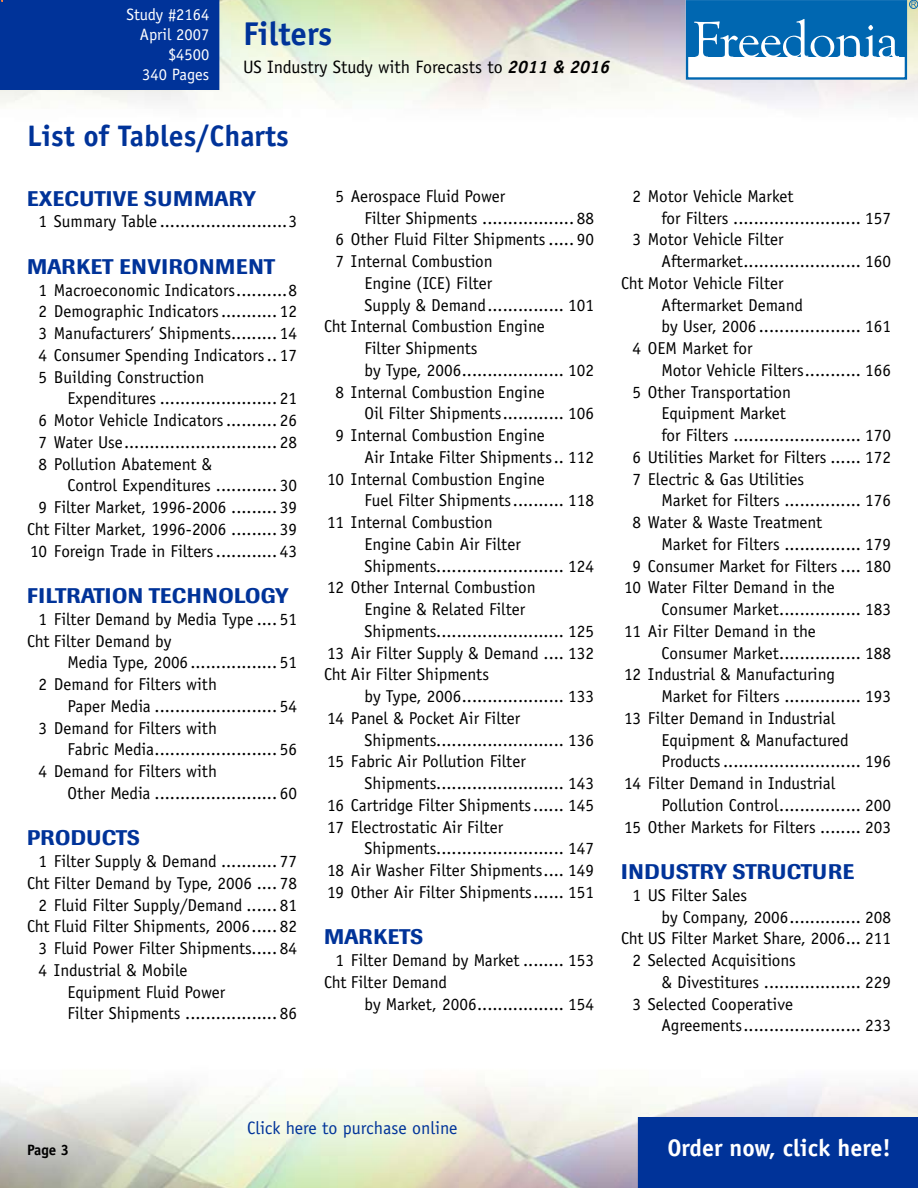
<style>
.page{position:relative;width:918px;height:1188px;background:#fff}
.page>*{position:absolute;margin:0;border:0;box-sizing:border-box;transform-origin:0 0}
.t1{font:700 33px "Officina Sans";color:#039}
.t2{font:700 29.7px "Officina Sans";color:#039}
.t3{font:700 24px "Officina Sans";color:#fff}
.t4{font:500 21px "Imago";letter-spacing:.02em;color:#039}
.t5{font:18px "Officina Sans";color:#000}
.t6{font:18px "Officina Sans";color:#039}
.t7{font:17.25px/21.8px "Officina Sans";color:#000}
.t8{font:16.5px/19.8px "Officina Sans";color:#fff;text-align:right}
.t9{font:700 15px "Officina Sans";color:#000}
.s1{font-weight:700;font-style:italic}
</style>
<div class="page">
<div style="left:638px;top:1117px;width:280px;height:71px;background:#039"></div>
<div style="left:686px;top:0;width:221px;height:80px;border:2px solid #0067b1"></div>
<div style="left:687px;top:1px;width:218px;height:56px;background:#0067b1"></div>
<svg style="left:694px;top:19px;width:205px;height:38px"></svg>
<div style="left:909px;top:0;width:9px;height:9px;border:1px solid #0067b1;border-radius:50%"></div>
<svg style="left:911px;top:2px;width:5px;height:5px"></svg>
<div style="left:0;top:0;width:219px;height:90px;background:#039"></div>
<p class="t8" style="left:126px;top:5px;width:84px">Study #2164<br>April 2007 $4500<br>340 Pages</p>
<h1 class="t1" style="left:243px;top:13px;width:91px">Filters</h1>
<p class="t5" style="left:243px;top:57px;width:369px">US Industry Study with Forecasts to <span class="s1">2011 &amp; 2016</span></p>
<h2 class="t2" style="left:27px;top:118px;width:263px">List of Tables/Charts</h2>
<p class="t4" style="left:27px;top:186px;width:230px">EXECUTIVE SUMMARY</p>
<p class="t7" style="left:39px;top:211px;width:260px">1 Summary Table .........................3</p>
<p class="t4" style="left:27px;top:254px;width:250px">MARKET ENVIRONMENT</p>
<p class="t7" style="left:39px;top:279px;width:260px;text-align:justify">1 Macroeconomic Indicators..........8<br>2 Demographic Indicators........... 12<br>3 Manufacturers’ Shipments......... 14<br>4 Consumer Spending Indicators.. 17<br>5 Building Construction</p>
<p class="t7" style="left:39px;top:388px;width:260px;text-align:justify;text-indent:29px">Expenditures ....................... 21<br>6 Motor Vehicle Indicators.......... 26<br>7 Water Use.............................. 28<br>8 Pollution Abatement &amp;</p>
<p class="t7" style="left:27px;top:475px;width:271px;text-align:right">Control Expenditures ............ 30<br>9 Filter Market, 1996-2006 ......... 39<br>Cht Filter Market, 1996-2006 ......... 39<br>10 Foreign Trade in Filters............ 43</p>
<p class="t4" style="left:27px;top:583px;width:42px">FILTRATION</p>
<p class="t4" style="left:149px;top:583px;width:142px">TECHNO LOGY</p>
<p class="t7" style="left:27px;top:608px;width:271px;text-indent:12px">1 Filter Demand by Media Type .... 51<br>Cht Filter Demand by</p>
<p class="t7" style="left:39px;top:652px;width:260px;text-indent:29px">Media Type, 2006................. 51<br>2 Demand for Filters with</p>
<p class="t7" style="left:39px;top:695px;width:260px;text-indent:29px">Paper Media ........................ 54<br>3 Demand for Filters with</p>
<p class="t7" style="left:39px;top:739px;width:260px;text-indent:29px">Fabric Media........................ 56<br>4 Demand for Filters with</p>
<p class="t7" style="left:68px;top:782px;width:231px">Other Media ........................ 60</p>
<p class="t4" style="left:27px;top:825px;width:74px">PRODUCT</p>
<p class="t4" style="left:127px;top:825px;width:15px">S</p>
<p class="t7" style="left:39px;top:850px;width:260px">1 Filter Supply &amp; Demand ........... 77</p>
<p class="t7" style="left:27px;top:872px;width:271px">Cht Filter Demand by Type, 2006 .... 78</p>
<p class="t7" style="left:39px;top:894px;width:260px">2 Fluid Filter Supply/Demand ...... 81</p>
<p class="t7" style="left:27px;top:916px;width:271px">Cht Fluid Filter Shipments, 2006..... 82</p>
<p class="t7" style="left:39px;top:937px;width:260px">3 Fluid Power Filter Shipments..... 84</p>
<p class="t7" style="left:39px;top:959px;width:150px">4 Industrial &amp; Mobile</p>
<p class="t7" style="left:68px;top:981px;width:159px">Equipment Fluid Power</p>
<p class="t7" style="left:68px;top:1003px;width:231px">Filter Shipments .................. 86</p>
<p class="t7" style="left:336px;top:185px;width:171px">5 Aerospace Fluid Power</p>
<p class="t7" style="left:364px;top:207px;width:231px">Filter Shipments .................. 88</p>
<p class="t7" style="left:336px;top:229px;width:260px">6 Other Fluid Filter Shipments ..... 90</p>
<p class="t7" style="left:336px;top:251px;width:159px">7 Internal Combustion</p>
<p class="t7" style="left:365px;top:272px;width:129px">Engine (ICE) Filter</p>
<p class="t7" style="left:365px;top:294px;width:231px">Supply &amp; Demand............... 101</p>
<p class="t7" style="left:324px;top:316px;width:222px">Cht Internal Combustion Engine</p>
<p class="t7" style="left:365px;top:338px;width:115px">Filter Shipments</p>
<p class="t7" style="left:365px;top:359px;width:231px">by Type, 2006.................... 102</p>
<p class="t7" style="left:336px;top:381px;width:211px">8 Internal Combustion Engine</p>
<p class="t7" style="left:365px;top:403px;width:231px">Oil Filter Shipments............ 106</p>
<p class="t7" style="left:336px;top:425px;width:211px">9 Internal Combustion Engine</p>
<p class="t7" style="left:365px;top:446px;width:231px">Air Intake Filter Shipments.. 112</p>
<p class="t7" style="left:327px;top:468px;width:219px">10 Internal Combustion Engine</p>
<p class="t7" style="left:365px;top:490px;width:231px">Fuel Filter Shipments.......... 118</p>
<p class="t7" style="left:327px;top:512px;width:167px">11 Internal Combustion</p>
<p class="t7" style="left:365px;top:533px;width:158px">Engine Cabin Air Filter</p>
<p class="t7" style="left:365px;top:555px;width:231px">Shipments......................... 124</p>
<p class="t7" style="left:327px;top:577px;width:210px">12 Other Internal Combustion</p>
<p class="t7" style="left:365px;top:599px;width:162px">Engine &amp; Related Filter</p>
<p class="t7" style="left:365px;top:620px;width:231px">Shipments......................... 125</p>
<p class="t7" style="left:327px;top:642px;width:268px">13 Air Filter Supply &amp; Demand .... 132</p>
<p class="t7" style="left:324px;top:664px;width:167px">Cht Air Filter Shipments</p>
<p class="t7" style="left:365px;top:686px;width:231px">by Type, 2006.................... 133</p>
<p class="t7" style="left:327px;top:707px;width:195px">14 Panel &amp; Pocket Air Filter</p>
<p class="t7" style="left:365px;top:729px;width:231px">Shipments......................... 136</p>
<p class="t7" style="left:327px;top:751px;width:200px">15 Fabric Air Pollution Filter</p>
<p class="t7" style="left:365px;top:773px;width:231px">Shipments......................... 143</p>
<p class="t7" style="left:327px;top:794px;width:268px">16 Cartridge Filter Shipments...... 145</p>
<p class="t7" style="left:327px;top:816px;width:178px">17 Electrostatic Air Filter</p>
<p class="t7" style="left:365px;top:838px;width:231px">Shipments......................... 147</p>
<p class="t7" style="left:327px;top:860px;width:268px">18 Air Washer Filter Shipments.... 149</p>
<p class="t7" style="left:327px;top:881px;width:268px">19 Other Air Filter Shipments...... 151</p>
<p class="t4" style="left:324px;top:924px;width:17px">MARK</p>
<p class="t4" style="left:388px;top:924px;width:37px">ETS</p>
<p class="t7" style="left:324px;top:950px;width:271px;text-indent:12px">1 Filter Demand by Market ........ 153<br>Cht Filter Demand</p>
<p class="t7" style="left:365px;top:993px;width:231px">by Market, 2006................. 154</p>
<p class="t7" style="left:633px;top:185px;width:162px">2 Motor Vehicle Market</p>
<p class="t7" style="left:661px;top:207px;width:231px">for Filters ......................... 157</p>
<p class="t7" style="left:633px;top:229px;width:152px">3 Motor Vehicle Filter</p>
<p class="t7" style="left:662px;top:251px;width:231px">Aftermarket....................... 160</p>
<p class="t7" style="left:621px;top:272px;width:164px">Cht Motor Vehicle Filter</p>
<p class="t7" style="left:662px;top:294px;width:143px">Aftermarket Demand</p>
<p class="t7" style="left:662px;top:316px;width:231px">by User, 2006 .................... 161</p>
<p class="t7" style="left:633px;top:338px;width:121px">4 OEM Market for</p>
<p class="t7" style="left:662px;top:359px;width:231px">Motor Vehicle Filters........... 166</p>
<p class="t7" style="left:633px;top:381px;width:160px">5 Other Transportation</p>
<p class="t7" style="left:662px;top:403px;width:126px">Equipment Market</p>
<p class="t7" style="left:662px;top:425px;width:231px">for Filters ......................... 170</p>
<p class="t7" style="left:633px;top:446px;width:260px">6 Utilities Market for Filters ...... 172</p>
<p class="t7" style="left:633px;top:468px;width:173px">7 Electric &amp; Gas Utilities</p>
<p class="t7" style="left:662px;top:490px;width:231px">Market for Filters ............... 176</p>
<p class="t7" style="left:633px;top:512px;width:191px">8 Water &amp; Waste Treatment</p>
<p class="t7" style="left:662px;top:533px;width:231px">Market for Filters ............... 179</p>
<p class="t7" style="left:633px;top:555px;width:260px">9 Consumer Market for Filters .... 180</p>
<p class="t7" style="left:624px;top:577px;width:212px">10 Water Filter Demand in the</p>
<p class="t7" style="left:662px;top:599px;width:231px">Consumer Market................ 183</p>
<p class="t7" style="left:624px;top:620px;width:193px">11 Air Filter Demand in the</p>
<p class="t7" style="left:662px;top:642px;width:231px">Consumer Market................ 188</p>
<p class="t7" style="left:624px;top:664px;width:212px">12 Industrial &amp; Manufacturing</p>
<p class="t7" style="left:662px;top:686px;width:231px">Market for Filters ............... 193</p>
<p class="t7" style="left:624px;top:707px;width:213px">13 Filter Demand in Industrial</p>
<p class="t7" style="left:662px;top:729px;width:189px">Equipment &amp; Manufactured</p>
<p class="t7" style="left:662px;top:751px;width:231px">Products........................... 196</p>
<p class="t7" style="left:624px;top:773px;width:213px">14 Filter Demand in Industrial</p>
<p class="t7" style="left:662px;top:794px;width:231px">Pollution Control................ 200</p>
<p class="t7" style="left:624px;top:816px;width:268px">15 Other Markets for Filters ........ 203</p>
<p class="t4" style="left:621px;top:859px;width:82px">IN DUSTRY</p>
<p class="t4" style="left:733px;top:859px;width:28px">STRUCTUR</p>
<p class="t4" style="left:843px;top:859px;width:13px">E</p>
<p class="t7" style="left:633px;top:884px;width:116px">1 US Filter Sales</p>
<p class="t7" style="left:662px;top:906px;width:231px">by Company, 2006.............. 208</p>
<p class="t7" style="left:621px;top:928px;width:271px">Cht US Filter Market Share, 2006... 211</p>
<p class="t7" style="left:633px;top:950px;width:165px">2 Selected Acquisitions</p>
<p class="t7" style="left:662px;top:971px;width:231px">&amp; Divestitures ................... 229</p>
<p class="t7" style="left:633px;top:993px;width:162px">3 Selected Cooperative</p>
<p class="t7" style="left:662px;top:1015px;width:231px">Agreements....................... 233</p>
<p class="t6" style="left:247px;top:1117px;width:212px">Click here to purchase online</p>
<p class="t9" style="left:27px;top:1140px;width:31px">Page</p>
<h3 class="t3" style="left:667px;top:1133px;width:225px">Order now, click here!</h3>
</div>
